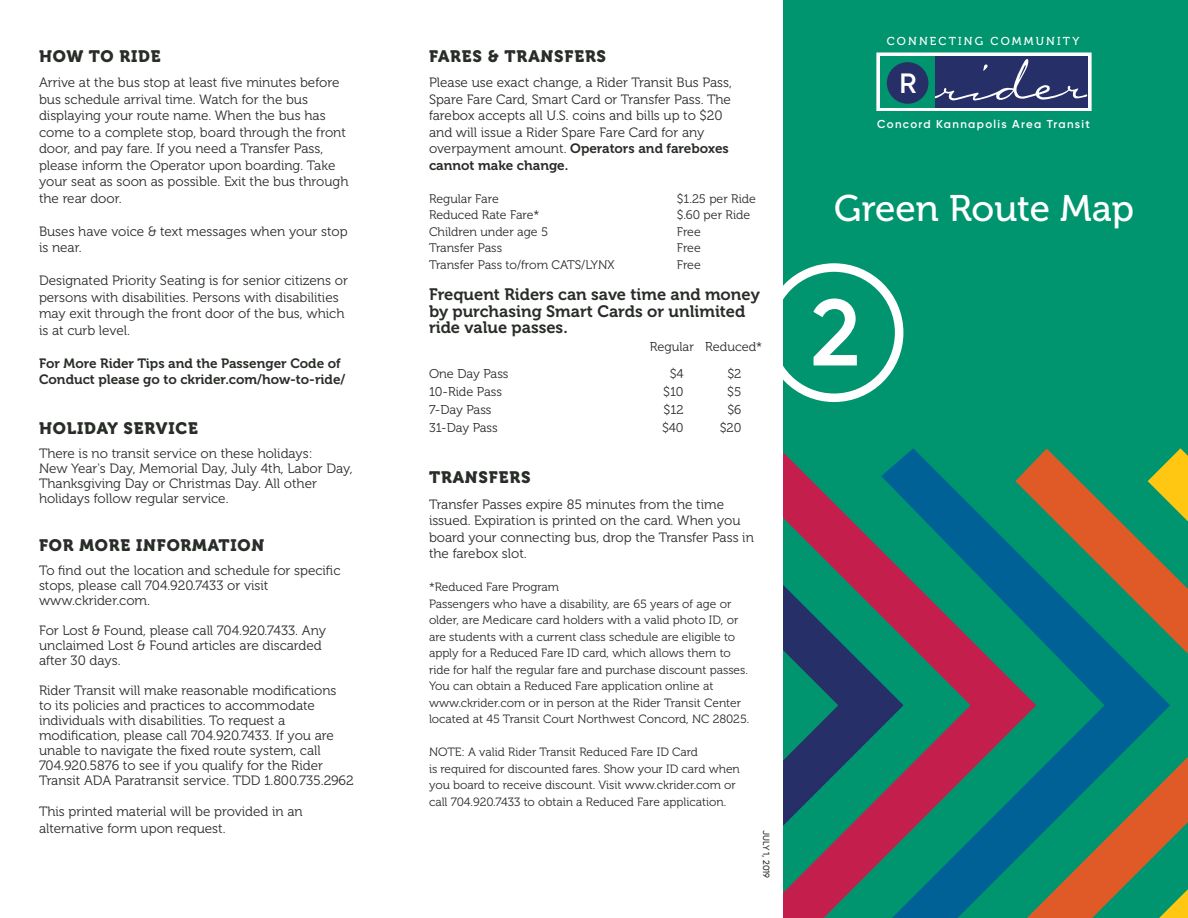
<style>
.page{position:relative;width:1188px;height:918px;background:#fff}
.page>*{position:absolute;margin:0;border:0;box-sizing:border-box;transform-origin:0 0}
.t1{font:600 93.9px "Gilroy";color:#fff}
.t2{font:36.9px "Museo 500";color:#fff}
.t3{font:600 27.9px "Gilroy";color:#fff}
.t4{font:16.5px/16.5px "Museo 700";color:#292d28}
.t5{font:16.5px "Museo 900";letter-spacing:.05em;color:#292d28}
.t6{font:13.5px/16.5px "Museo 300";color:#292d28}
.t7{font:13.5px/16.5px "Museo 700";color:#292d28}
.t8{font:12.75px "Museo 300";color:#292d28}
.t9{font:12.3px "Museo 300";color:#292d28}
.t10{font:12px/16.5px "Museo 300";color:#292d28}
.t11{font:600 11.55px "Gilroy";letter-spacing:.115em;color:#fff}
.t12{font:11.55px "Museo 500";letter-spacing:.185em;color:#fff}
.t13{font:500 9px "Gilroy";letter-spacing:-.005em;color:#292d28}
.s1{font-family:"Museo 300"}
</style>
<div class="page">
<div style="left:783px;top:0;width:405px;height:918px;background:#00956e"></div>
<svg style="left:876px;top:52px;width:216px;height:59px;background:#cddfe0"></svg>
<div style="left:935px;top:56px;width:152px;height:51px;background:#262f67"></div>
<svg style="left:935px;top:59px;width:152px;height:42px"></svg>
<div style="left:881px;top:56px;width:54px;height:51px;background:#00956e"></div>
<div style="left:887px;top:62px;width:41px;height:42px;background:#262f67;border-radius:50%"></div>
<svg style="left:1170px;top:448px;width:18px;height:470px"></svg>
<svg style="left:783px;top:452px;width:30px;height:466px"></svg>
<svg style="left:813px;top:482px;width:67px;height:436px"></svg>
<svg style="left:880px;top:448px;width:290px;height:470px"></svg>
<svg style="left:783px;top:263px;width:120px;height:139px"></svg>
<p class="t5" style="left:39px;top:47px;width:123px">HOW TO RIDE</p>
<p class="t6" style="left:39px;top:75px;width:311px">Arrive at the bus stop at least five minutes before bus schedule arrival time. Watch for the bus displaying your route name. When the bus has come to a complete stop, board through the front door, and pay fare. If you need a Transfer Pass, please inform the Operator upon boarding. Take your seat as soon as possible. Exit the bus through the rear door.</p>
<p class="t6" style="left:39px;top:223px;width:310px">Buses have voice &amp; text messages when your stop is near.</p>
<p class="t6" style="left:39px;top:273px;width:310px">Designated Priority Seating is for senior citizens or persons with disabilities. Persons with disabilities may exit through the front door of the bus, which is at curb level.</p>
<p class="t7" style="left:39px;top:355px;width:308px">For More Rider Tips and the Passenger Code of<br>Conduct please go to ckrider.com/how-to-ride/</p>
<p class="t5" style="left:39px;top:419px;width:160px">HOLIDAY SERVICE</p>
<p class="t6" style="left:39px;top:446px;width:315px;line-height:15px">There is no transit service on these holidays:<br>New Year's Day, Memorial Day, July 4th, Labor Day, Thanksgiving Day or Christmas Day. All other holidays follow regular service.</p>
<p class="t5" style="left:39px;top:536px;width:227px">FOR MORE INFORMATION</p>
<p class="t6" style="left:39px;top:563px;width:303px;line-height:15px">To find out the location and schedule for specific stops, please call 704.920.7433 or visit www.ckrider.com.</p>
<p class="t6" style="left:39px;top:623px;width:289px;line-height:15px">For Lost &amp; Found, please call 704.920.7433. Any unclaimed Lost &amp; Found articles are discarded after 30 days.</p>
<p class="t6" style="left:39px;top:683px;width:316px;line-height:15px">Rider Transit will make reasonable modifications<br>to its policies and practices to accommodate individuals with disabilities. To request a modification, please call 704.920.7433. If you are unable to navigate the fixed route system, call 704.920.5876 to see if you qualify for the Rider Transit ADA Paratransit service. TDD 1.800.735.2962</p>
<p class="t6" style="left:39px;top:804px;width:265px">This printed material will be provided in an alternative form upon request.</p>
<p class="t5" style="left:429px;top:47px;width:179px">FARES &amp; TRANSFERS</p>
<p class="t6" style="left:429px;top:75px;width:304px">Please use exact change, a Rider Transit Bus Pass, Spare Fare Card, Smart Card or Transfer Pass. The farebox accepts all U.S. coins and bills up to $20 and will issue a Rider Spare Fare Card for any</p>
<p class="t7" style="left:429px;top:141px;width:301px"><span class="s1">overpayment amount.</span> Operators and fareboxes cannot make change.</p>
<p class="t9" style="left:429px;top:192px;width:71px">Regular Fare</p>
<p class="t9" style="left:677px;top:192px;width:81px">$1.25 per Ride</p>
<p class="t9" style="left:429px;top:208px;width:112px">Reduced Rate Fare*</p>
<p class="t9" style="left:677px;top:208px;width:75px">$.60 per Ride</p>
<p class="t9" style="left:429px;top:225px;width:121px">Children under age 5</p>
<p class="t9" style="left:677px;top:225px;width:25px">Free</p>
<p class="t9" style="left:429px;top:241px;width:75px">Transfer Pass</p>
<p class="t9" style="left:677px;top:241px;width:25px">Free</p>
<p class="t9" style="left:429px;top:258px;width:187px">Transfer Pass to/from CATS/LYNX</p>
<p class="t9" style="left:677px;top:258px;width:25px">Free</p>
<p class="t4" style="left:429px;top:287px;width:332px">Frequent Riders can save time and money by purchasing Smart Cards or unlimited ride value passes.</p>
<p class="t8" style="left:650px;top:340px;width:114px">Regular Reduced*</p>
<p class="t8" style="left:429px;top:367px;width:81px">One Day Pass</p>
<p class="t8" style="left:670px;top:367px;width:15px">$4</p>
<p class="t8" style="left:727px;top:367px;width:15px">$2</p>
<p class="t8" style="left:429px;top:385px;width:75px">10-Ride Pass</p>
<p class="t8" style="left:663px;top:385px;width:22px">$10</p>
<p class="t8" style="left:727px;top:385px;width:16px">$5</p>
<p class="t8" style="left:429px;top:403px;width:64px">7-Day Pass</p>
<p class="t8" style="left:664px;top:403px;width:22px">$12</p>
<p class="t8" style="left:727px;top:403px;width:15px">$6</p>
<p class="t8" style="left:429px;top:421px;width:70px">31-Day Pass</p>
<p class="t8" style="left:662px;top:421px;width:23px">$40</p>
<p class="t8" style="left:720px;top:421px;width:23px">$20</p>
<p class="t5" style="left:429px;top:468px;width:103px">TRANSFERS</p>
<p class="t6" style="left:429px;top:496px;width:326px">Transfer Passes expire 85 minutes from the time issued. Expiration is printed on the card. When you board your connecting bus, drop the Transfer Pass in the farebox slot.</p>
<p class="t10" style="left:429px;top:579px;width:322px">*Reduced Fare Program<br>Passengers who have a disability, are 65 years of age or older, are Medicare card holders with a valid photo ID, or are students with a current class schedule are eligible to apply for a Reduced Fare ID card, which allows them to ride for half the regular fare and purchase discount passes.<br>You can obtain a Reduced Fare application online at www.ckrider.com or in person at the Rider Transit Center located at 45 Transit Court Northwest Concord, NC 28025.</p>
<p class="t10" style="left:429px;top:744px;width:312px">NOTE: A valid Rider Transit Reduced Fare ID Card<br>is required for discounted fares. Show your ID card when you board to receive discount. Visit www.ckrider.com or call 704.920.7433 to obtain a Reduced Fare application.</p>
<p class="t13" style="left:772px;top:830px;width:50px;rotate:90deg">JULY 1, 2019</p>
<p class="t12" style="left:887px;top:35px;width:194px">CONNECTING COMMUNITY</p>
<h3 class="t3" style="left:899px;top:66px;width:19px">R</h3>
<p class="t11" style="left:877px;top:116px;width:214px">Concord Kannapolis Area Transit</p>
<h2 class="t2" style="left:834px;top:188px;width:302px">Green Route Map</h2>
<h1 class="t1" style="left:811px;top:274px;width:51px">2</h1>
</div>
